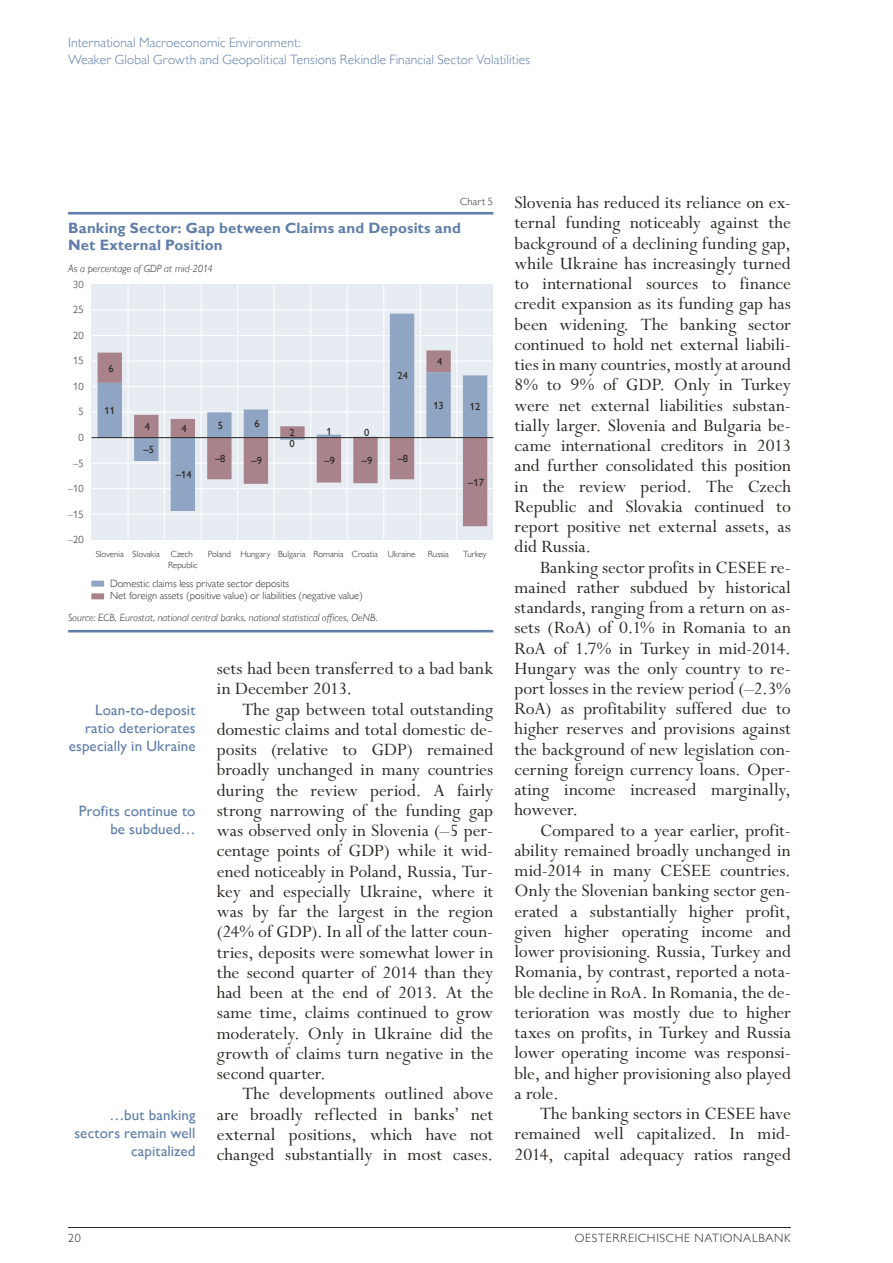
<style>
.page{position:relative;width:893px;height:1263px;background:#fff}
.page>*{position:absolute;margin:0;border:0;box-sizing:border-box;transform-origin:0 0}
.t1{font:19.5px/20.2px "Perpetua Std";color:#2b2620;text-align:justify}
.t2{font:500 15px/18px "Gill Sans MT Pro";letter-spacing:.01em;color:#607ea9;text-align:right}
.t3{font:700 15px/17px "Gill Sans MT Pro";letter-spacing:.01em;color:#607ea9}
.t4{font:300 13.5px/16.5px "Gill Sans MT Pro";letter-spacing:.01em;color:#607ea9}
.t5{font:300 12px "Gill Sans MT Pro";letter-spacing:.06em;color:#2b2620}
.t6{font:300 10.5px/12.8px "Gill Sans MT Pro";color:#2b2620}
.t7{font:italic 300 10.5px "Gill Sans MT Pro";letter-spacing:.01em;color:#2b2620}
.t8{font:500 10.5px "Gill Sans MT Pro";color:#2b2620}
.t9{font:300 9px/10.5px "Gill Sans MT Pro";color:#2b2620}
</style>
<div class="page">
<hr style="left:68px;top:1227px;width:723px;height:1px;background:#2b2620">
<hr style="left:68px;top:212px;width:425px;height:2px;background:#607ea9">
<hr style="left:68px;top:630px;width:425px;height:2px;background:#607ea9">
<div style="left:91px;top:581px;width:13px;height:6px;background:#90a5c3"></div>
<div style="left:91px;top:593px;width:13px;height:6px;background:#a8838c"></div>
<div style="left:92px;top:284px;width:401px;height:256px;background:#e7ecf2"></div>
<hr style="left:92px;top:514px;width:401px;height:1px;background:#fff">
<hr style="left:92px;top:488px;width:401px;height:1px;background:#fff">
<hr style="left:92px;top:463px;width:401px;height:1px;background:#fff">
<hr style="left:92px;top:412px;width:401px;height:1px;background:#fff">
<hr style="left:92px;top:386px;width:401px;height:1px;background:#fff">
<hr style="left:92px;top:361px;width:401px;height:1px;background:#fff">
<hr style="left:92px;top:335px;width:401px;height:1px;background:#fff">
<hr style="left:92px;top:310px;width:401px;height:1px;background:#fff">
<hr style="left:128px;top:284px;width:1px;height:256px;background:#fff">
<hr style="left:164px;top:284px;width:1px;height:256px;background:#fff">
<hr style="left:201px;top:284px;width:1px;height:256px;background:#fff">
<hr style="left:237px;top:284px;width:1px;height:256px;background:#fff">
<hr style="left:274px;top:284px;width:1px;height:256px;background:#fff">
<hr style="left:310px;top:284px;width:1px;height:256px;background:#fff">
<hr style="left:347px;top:284px;width:1px;height:256px;background:#fff">
<hr style="left:383px;top:284px;width:1px;height:256px;background:#fff">
<hr style="left:420px;top:284px;width:1px;height:256px;background:#fff">
<hr style="left:456px;top:284px;width:1px;height:256px;background:#fff">
<svg style="left:127px;top:314px;width:288px;height:36px"></svg>
<svg style="left:98px;top:350px;width:389px;height:176px"></svg>
<hr style="left:92px;top:437px;width:401px;height:1px;background:#2b2620">
<p class="t4" style="left:68px;top:34px;width:464px">International Macroeconomic Environment:<br>Weaker Global Growth and Geopolitical Tensions Rekindle Financial Sector Volatilities</p>
<p class="t6" style="left:460px;top:195px;width:34px">Chart 5</p>
<p class="t3" style="left:68px;top:220px;width:394px">Banking Sector: Gap between Claims and Deposits and<br>Net External Position</p>
<p class="t7" style="left:68px;top:262px;width:146px">As a percentage of GDP at mid-2014</p>
<p class="t6" style="left:73px;top:278px;width:12px">30</p>
<p class="t6" style="left:73px;top:303px;width:12px">25</p>
<p class="t6" style="left:73px;top:329px;width:12px">20</p>
<p class="t6" style="left:73px;top:354px;width:12px">15</p>
<p class="t6" style="left:73px;top:380px;width:12px">10</p>
<p class="t6" style="left:78px;top:405px;width:7px">5</p>
<p class="t6" style="left:78px;top:431px;width:7px">0</p>
<p class="t6" style="left:73px;top:456px;width:12px">–5</p>
<p class="t6" style="left:68px;top:482px;width:17px">–10</p>
<p class="t6" style="left:68px;top:507px;width:17px">–15</p>
<p class="t6" style="left:68px;top:533px;width:17px">–20</p>
<p class="t9" style="left:96px;top:549px;width:30px">Slovenia</p>
<p class="t8" style="left:437px;top:355px;width:7px">4</p>
<p class="t8" style="left:109px;top:362px;width:7px">6</p>
<p class="t8" style="left:398px;top:370px;width:12px">24</p>
<p class="t8" style="left:433px;top:399px;width:12px">13</p>
<p class="t8" style="left:470px;top:400px;width:12px">12</p>
<p class="t8" style="left:105px;top:404px;width:12px">11</p>
<p class="t8" style="left:218px;top:419px;width:7px">5</p>
<p class="t8" style="left:254px;top:417px;width:7px">6</p>
<p class="t8" style="left:145px;top:420px;width:7px">4</p>
<p class="t8" style="left:181px;top:422px;width:7px">4</p>
<p class="t8" style="left:326px;top:426px;width:7px">1</p>
<p class="t8" style="left:364px;top:427px;width:7px">0</p>
<p class="t8" style="left:289px;top:426px;width:7px">2</p>
<p class="t8" style="left:289px;top:437px;width:7px">0</p>
<p class="t8" style="left:143px;top:443px;width:12px">–5</p>
<p class="t8" style="left:215px;top:452px;width:12px">–8</p>
<p class="t8" style="left:252px;top:455px;width:12px">–9</p>
<p class="t8" style="left:325px;top:454px;width:12px">–9</p>
<p class="t8" style="left:362px;top:454px;width:12px">–9</p>
<p class="t8" style="left:398px;top:452px;width:12px">–8</p>
<p class="t8" style="left:176px;top:468px;width:17px">–14</p>
<p class="t8" style="left:468px;top:476px;width:17px">–17</p>
<p class="t9" style="left:168px;top:549px;width:31px;text-indent:-36px">Slovakia Czech<br>Republic</p>
<p class="t9" style="left:208px;top:549px;width:209px">Poland Hungary Bulgaria Romania Croatia Ukraine</p>
<p class="t9" style="left:428px;top:549px;width:23px">Russia</p>
<p class="t9" style="left:463px;top:549px;width:25px">Turkey</p>
<p class="t6" style="left:110px;top:577px;width:254px">Domestic claims less private sector deposits<br>Net foreign assets (positive value) or liabilities (negative value)</p>
<p class="t7" style="left:68px;top:611px;width:311px">Source: ECB, Eurostat, national central banks, national statistical offices, OeNB.</p>
<p class="t2" style="left:69px;top:700px;width:128px">Loan-to-deposit ratio deteriorates especially in Ukraine</p>
<p class="t2" style="left:79px;top:802px;width:118px">Profits continue to be subdued…</p>
<p class="t2" style="left:75px;top:1105px;width:123px">…but banking sectors remain well capitalized</p>
<p class="t1" style="left:217px;top:659px;width:278px">sets had been transferred to a bad bank in December 2013.</p>
<p class="t1" style="left:217px;top:700px;width:278px;text-indent:26px">The gap between total outstanding domestic claims and total domestic de&shy;posits (relative to GDP) remained broadly unchanged in many countries during the review period. A fairly strong narrowing of the funding gap was observed only in Slovenia (–5 per&shy;centage points of GDP) while it wid&shy;ened noticeably in Poland, Russia, Tur&shy;key and especially Ukraine, where it was by far the largest in the region (24% of GDP). In all of the latter coun&shy;tries, deposits were somewhat lower in the second quarter of 2014 than they had been at the end of 2013. At the same time, claims continued to grow moderately. Only in Ukraine did the growth of claims turn negative in the second quarter.</p>
<p class="t1" style="left:217px;top:1084px;width:278px;text-indent:26px">The developments outlined above are broadly reflected in banks’ net external positions, which have not changed substantially in most cases.</p>
<p class="t1" style="left:514px;top:193px;width:278px">Slovenia has reduced its reliance on ex&shy;ternal funding noticeably against the background of a declining funding gap, while Ukraine has increasingly turned to international sources to finance credit expansion as its funding gap has been widening. The banking sector continued to hold net external liabili&shy;ties in many countries, mostly at around 8% to 9% of GDP. Only in Turkey were net external liabilities substan&shy;tially larger. Slovenia and Bulgaria be&shy;came international creditors in 2013 and further consolidated this position in the review period. The Czech Republic and Slovakia continued to report positive net external assets, as did Russia.</p>
<p class="t1" style="left:514px;top:557px;width:278px;text-indent:26px">Banking sector profits in CESEE re&shy;mained rather subdued by historical standards, ranging from a return on as&shy;sets (RoA) of 0.1% in Romania to an RoA of 1.7% in Turkey in mid-2014.<br>Hungary was the only country to re&shy;port losses in the review period (–2.3% RoA) as profitability suffered due to higher reserves and provisions against the background of new legislation con&shy;cerning foreign currency loans. Oper&shy;ating income increased marginally, however.</p>
<p class="t1" style="left:514px;top:821px;width:278px;text-indent:26px">Compared to a year earlier, profit&shy;ability remained broadly unchanged in mid-2014 in many CESEE countries.<br>Only the Slovenian banking sector gen&shy;erated a substantially higher profit, given higher operating income and lower provisioning. Russia, Turkey and Romania, by contrast, reported a nota&shy;ble decline in RoA. In Romania, the de&shy;terioration was mostly due to higher taxes on profits, in Turkey and Russia lower operating income was responsi&shy;ble, and higher provisioning also played a role.</p>
<p class="t1" style="left:514px;top:1104px;width:278px;text-indent:26px">The banking sectors in CESEE have remained well capitalized. In mid-2014, capital adequacy ratios ranged</p>
<p class="t5" style="left:68px;top:1231px;width:14px">20</p>
<p class="t5" style="left:575px;top:1231px;width:218px">OESTERREICHISCHE NATIONALBANK</p>
</div>
